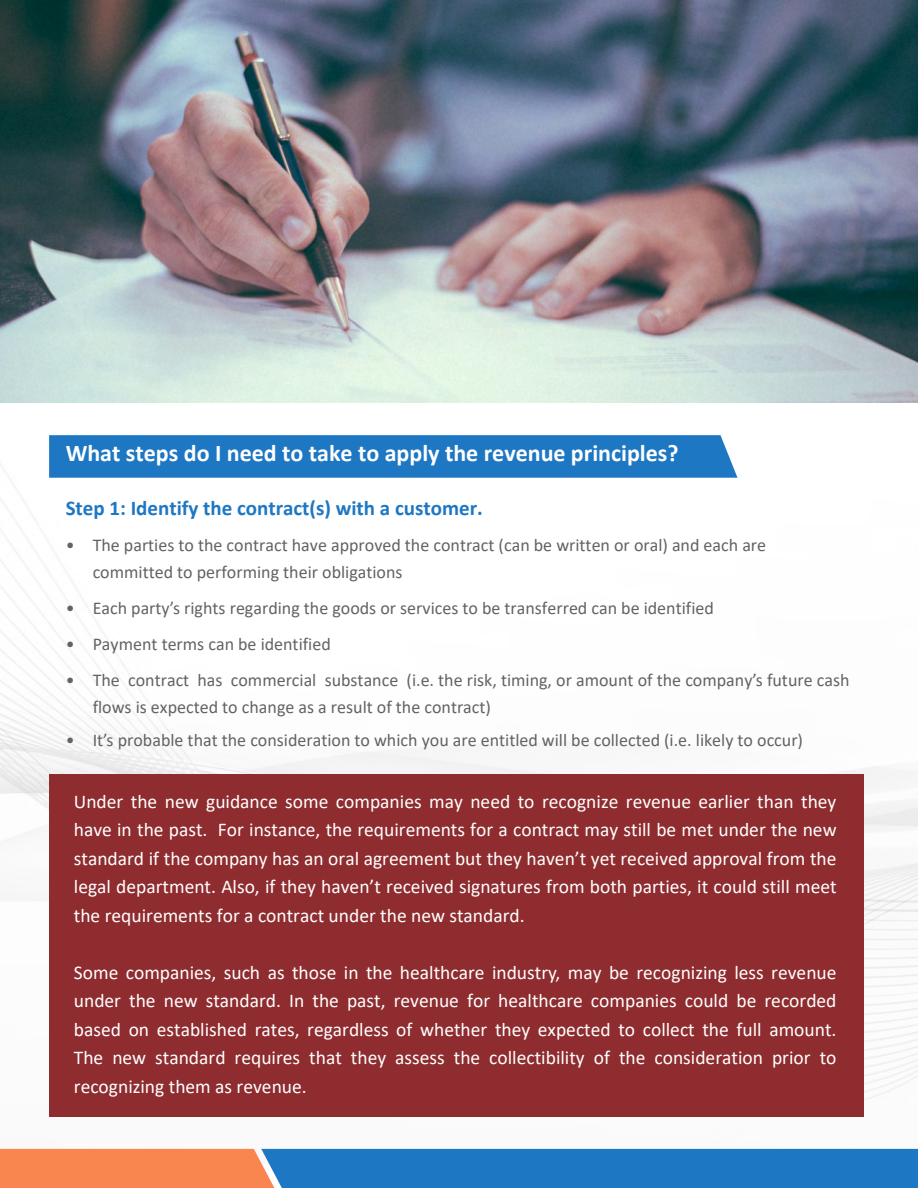
<style>
.page{position:relative;width:918px;height:1188px;background:#fff}
.page>*{position:absolute;margin:0;border:0;box-sizing:border-box;transform-origin:0 0}
.t1{font:700 24px "Calibri";color:#fff}
.t2{font:700 21px "Calibri";color:#1d77c3}
.t3{font:19.5px/28.5px "Calibri";color:#fff;text-align:justify}
.t4{font:18px/27px "Calibri";color:#636366}
</style>
<div class="page">
<svg style="left:0;top:1149px;width:918px;height:39px"></svg>
<div style="left:49px;top:435px;width:689px;height:43px;background:#1d77c3"></div>
<img style="left:0;top:0;width:918px;height:402px">
<div style="left:49px;top:774px;width:815px;height:343px;background:#8f2c2f"></div>
<p class="t1" style="left:66px;top:436px;width:614px">What steps do I need to take to apply the revenue principles?</p>
<p class="t2" style="left:66px;top:493px;width:419px">Step 1: Identify the contract(s) with a customer.</p>
<p class="t4" style="left:93px;top:531px;width:675px;text-indent:-27px">• The parties to the contract have approved the contract (can be written or oral) and each are committed to performing their obligations</p>
<p class="t4" style="left:66px;top:594px;width:650px">• Each party’s rights regarding the goods or services to be transferred can be identified</p>
<p class="t4" style="left:66px;top:630px;width:267px">• Payment terms can be identified</p>
<p class="t4" style="left:93px;top:666px;width:758px;text-indent:-27px">• The contract has commercial substance (i.e. the risk, timing, or amount of the company’s future cash flows is expected to change as a result of the contract)</p>
<p class="t4" style="left:66px;top:726px;width:739px">• It’s probable that the consideration to which you are entitled will be collected (i.e. likely to occur)</p>
<p class="t3" style="left:74px;top:786px;width:764px">Under the new guidance some companies may need to recognize revenue earlier than they have in the past. For instance, the requirements for a contract may still be met under the new standard if the company has an oral agreement but they haven’t yet received approval from the legal department. Also, if they haven’t received signatures from both parties, it could still meet the requirements for a contract under the new standard.</p>
<p class="t3" style="left:74px;top:957px;width:764px">Some companies, such as those in the healthcare industry, may be recognizing less revenue under the new standard. In the past, revenue for healthcare companies could be recorded based on established rates, regardless of whether they expected to collect the full amount.<br>The new standard requires that they assess the collectibility of the consideration prior to recognizing them as revenue.</p>
</div>
